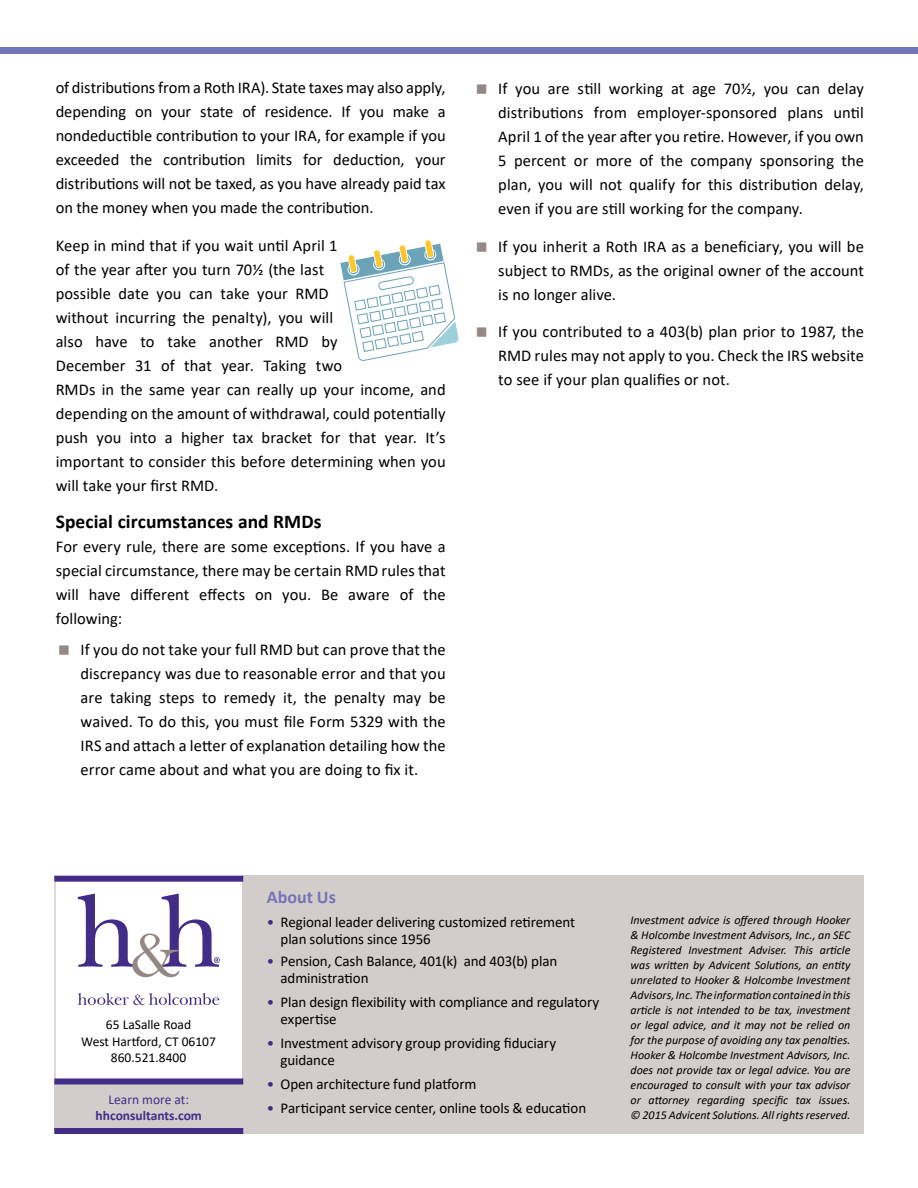
<style>
.page{position:relative;width:918px;height:1188px;background:#fff}
.page>*{position:absolute;margin:0;border:0;box-sizing:border-box;transform-origin:0 0}
.t1{font:700 19.5px "Calibri";letter-spacing:.005em;color:#000}
.t2{font:700 18px "Calibri";color:#7275b7}
.t3{font:16.5px/24px "Calibri";color:#000;text-align:justify}
.t4{font:15px/17.2px "Calibri";letter-spacing:-.005em;color:#000}
.t5{font:13.5px/16.5px "Calibri";color:#000;text-align:center}
.t6{font:700 13.5px "Calibri";color:#422c88}
.t7{font:13.5px "Calibri";color:#422c88}
.t8{font:italic 12px/15px "Calibri";color:#000;text-align:justify}
.s1{color:#422c88}
</style>
<div class="page">
<div style="left:0;top:47px;width:918px;height:7px;background:#7275b7"></div>
<hr style="left:54px;top:882px;width:2px;height:196px;background:#d2cdca">
<div style="left:243px;top:876px;width:621px;height:258px;background:#d2cdca"></div>
<svg style="left:78px;top:993px;width:141px;height:12px"></svg>
<svg style="left:78px;top:894px;width:142px;height:83px"></svg>
<div style="left:54px;top:1084px;width:189px;height:46px;background:#d2cdca"></div>
<div style="left:54px;top:1128px;width:189px;height:6px;background:#422c88"></div>
<div style="left:54px;top:1078px;width:189px;height:6px;background:#422c88"></div>
<div style="left:54px;top:876px;width:189px;height:6px;background:#422c88"></div>
<svg style="left:340px;top:240px;width:119px;height:121px"></svg>
<p class="t3" style="left:56px;top:75px;width:392px">of distributions from a Roth IRA). State taxes may also apply, depending on your state of residence. If you make a nondeductible contribution to your IRA, for example if you exceeded the contribution limits for deduction, your distributions will not be taxed, as you have already paid tax on the money when you made the contribution.</p>
<p class="t3" style="left:56px;top:233px;width:392px;text-align:left">Keep in mind that if you wait until April 1<br>of the year after you turn 70½ (the last<br>possible date you can take your RMD<br>without incurring the penalty), you will<br>also have to take another RMD by<br>December 31 of that year. Taking two<br>RMDs in the same year can really up your income, and depending on the amount of withdrawal, could potentially push you into a higher tax bracket for that year. It’s important to consider this before determining when you will take your first RMD.</p>
<p class="t1" style="left:56px;top:508px;width:267px">Special circumstances and RMDs</p>
<p class="t3" style="left:56px;top:534px;width:392px">For every rule, there are some exceptions. If you have a special circumstance, there may be certain RMD rules that will have different effects on you. Be aware of the following:</p>
<p class="t3" style="left:81px;top:637px;width:367px">If you do not take your full RMD but can prove that the discrepancy was due to reasonable error and that you are taking steps to remedy it, the penalty may be waived. To do this, you must file Form 5329 with the IRS and attach a letter of explanation detailing how the error came about and what you are doing to fix it.</p>
<p class="t3" style="left:498px;top:76px;width:367px">If you are still working at age 70½, you can delay distributions from employer-sponsored plans until April 1 of the year after you retire. However, if you own 5 percent or more of the company sponsoring the plan, you will not qualify for this distribution delay, even if you are still working for the company.</p>
<p class="t3" style="left:498px;top:234px;width:367px">If you inherit a Roth IRA as a beneficiary, you will be subject to RMDs, as the original owner of the account is no longer alive.</p>
<p class="t3" style="left:498px;top:319px;width:367px">If you contributed to a 403(b) plan prior to 1987, the RMD rules may not apply to you. Check the IRS website to see if your plan qualifies or not.</p>
<p class="t5" style="left:81px;top:1016px;width:136px">65 LaSalle Road<br>West Hartford, CT 06107<br>860.521.8400</p>
<p class="t7" style="left:109px;top:1090px;width:82px">Learn more at:</p>
<p class="t6" style="left:96px;top:1106px;width:108px">hhconsultants.com</p>
<p class="t2" style="left:267px;top:884px;width:71px">About Us</p>
<p class="t4" style="left:281px;top:913px;width:296px;text-indent:-14px"><span class="s1">•</span> Regional leader delivering customized retirement plan solutions since 1956</p>
<p class="t4" style="left:281px;top:952px;width:278px;text-indent:-14px"><span class="s1">•</span> Pension, Cash Balance, 401(k) and 403(b) plan administration</p>
<p class="t4" style="left:281px;top:993px;width:320px;text-indent:-14px"><span class="s1">•</span> Plan design flexibility with compliance and regulatory expertise</p>
<p class="t4" style="left:281px;top:1034px;width:277px;text-indent:-14px"><span class="s1">•</span> Investment advisory group providing fiduciary guidance</p>
<p class="t4" style="left:267px;top:1075px;width:211px"><span class="s1">•</span> Open architecture fund platform</p>
<p class="t4" style="left:267px;top:1099px;width:321px"><span class="s1">•</span> Participant service center, online tools &amp; education</p>
<p class="t8" style="left:631px;top:912px;width:221px">Investment advice is offered through Hooker &amp; Holcombe Investment Advisors, Inc., an SEC Registered Investment Adviser. This article was written by Advicent Solutions, an entity unrelated to Hooker &amp; Holcombe Investment Advisors, Inc. The information contained in this article is not intended to be tax, investment or legal advice, and it may not be relied on for the purpose of avoiding any tax penalties.<br>Hooker &amp; Holcombe Investment Advisors, Inc. does not provide tax or legal advice. You are encouraged to consult with your tax advisor or attorney regarding specific tax issues. © 2015 Advicent Solutions. All rights reserved.</p>
</div>
